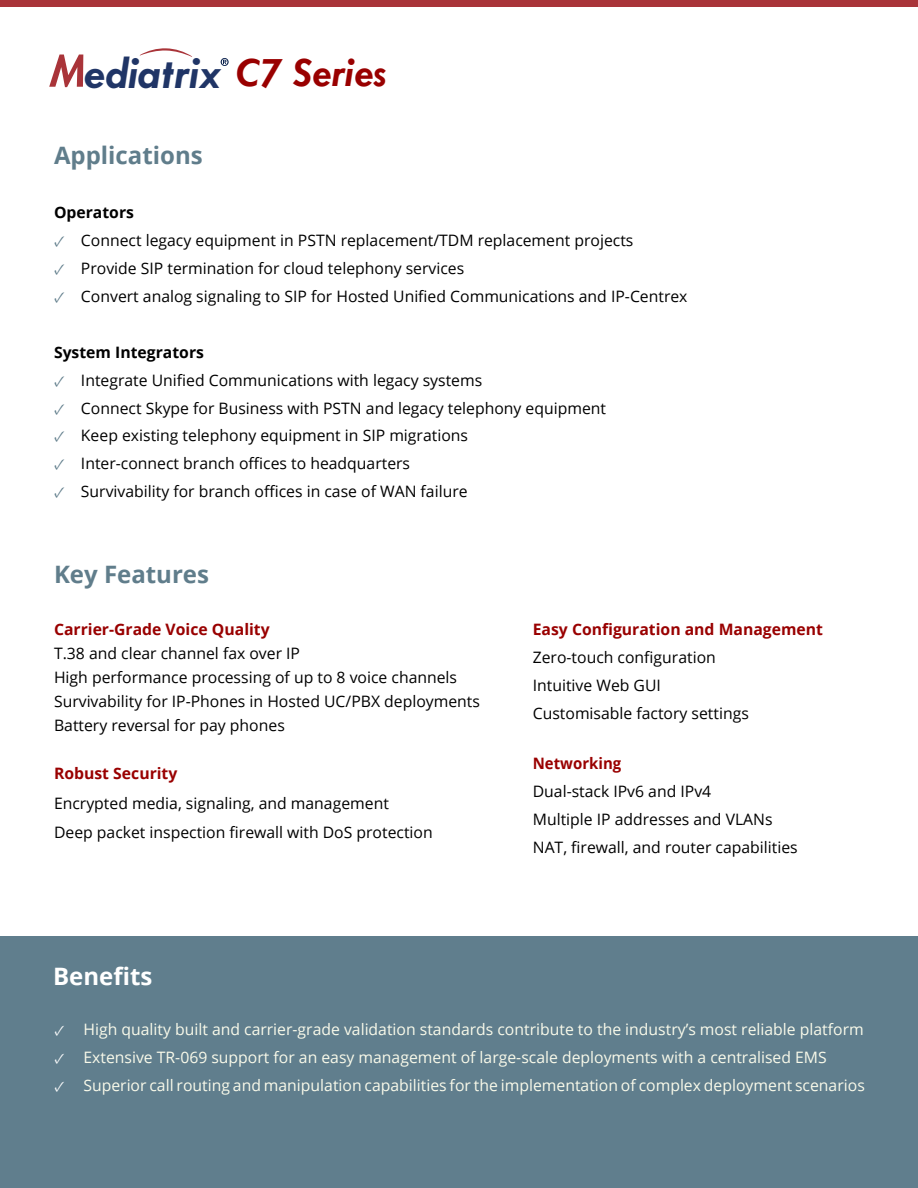
<style>
.page{position:relative;width:918px;height:1188px;background:#fff}
.page>*{position:absolute;margin:0;border:0;box-sizing:border-box;transform-origin:0 0}
.t1{font:italic 700 45.6px "Tw Cen";color:#203566}
.t2{font:700 24px "Open Sans";color:#607d8b}
.t3{font:700 24px "Open Sans";color:#fff}
.t4{font:15.75px/27.9px "Open Sans";color:#000}
.t5{font:15.75px "Open Sans";color:#f9faea}
.t6{font:700 15.75px "Open Sans";color:#900}
.t7{font:700 15.75px "Open Sans";color:#000}
.t8{font:700 15.75px "Open Sans";color:#900;scale:.95 1}
.s1{font-size:42px;color:#900}
.s2{font-family:"Minion Pro";color:#607d8b}
.s3{font-family:"Minion Pro";font-size:15px;color:#fff}
</style>
<div class="page">
<div style="left:0;top:0;width:918px;height:7px;background:#a93439"></div>
<div style="left:0;top:936px;width:918px;height:252px;background:#607e8d"></div>
<svg style="left:49px;top:55px;width:34px;height:32px"></svg>
<svg style="left:140px;top:48px;width:52px;height:9px"></svg>
<svg style="left:221px;top:58px;width:8px;height:8px"></svg>
<h1 class="t1" style="left:83px;top:46px;width:305px">ediatrix <span class="s1">C7 Series</span></h1>
<h2 class="t2" style="left:54px;top:139px;width:150px">Applications</h2>
<p class="t7" style="left:54px;top:201px;width:82px">Operators</p>
<p class="t4" style="left:54px;top:226px;width:581px"><span class="s2">✓</span> Connect legacy equipment in PSTN replacement/TDM replacement projects</p>
<p class="t4" style="left:54px;top:254px;width:412px"><span class="s2">✓</span> Provide SIP termination for cloud telephony services</p>
<p class="t4" style="left:54px;top:282px;width:635px"><span class="s2">✓</span> Convert analog signaling to SIP for Hosted Unified Communications and IP-Centrex</p>
<p class="t7" style="left:54px;top:341px;width:152px">System Integrators</p>
<p class="t4" style="left:54px;top:366px;width:430px"><span class="s2">✓</span> Integrate Unified Communications with legacy systems</p>
<p class="t4" style="left:54px;top:393px;width:554px"><span class="s2">✓</span> Connect Skype for Business with PSTN and legacy telephony equipment</p>
<p class="t4" style="left:54px;top:421px;width:416px"><span class="s2">✓</span> Keep existing telephony equipment in SIP migrations</p>
<p class="t4" style="left:54px;top:449px;width:358px"><span class="s2">✓</span> Inter-connect branch offices to headquarters</p>
<p class="t4" style="left:54px;top:477px;width:415px"><span class="s2">✓</span> Survivability for branch offices in case of WAN failure</p>
<h2 class="t2" style="left:54px;top:558px;width:157px">Key Features</h2>
<p class="t6" style="left:54px;top:618px;width:217px">Carrier-Grade Voice Quality</p>
<p class="t4" style="left:54px;top:641px;width:427px;line-height:24px">T.38 and clear channel fax over IP<br>High performance processing of up to 8 voice channels Survivability for IP-Phones in Hosted UC/PBX deployments Battery reversal for pay phones</p>
<p class="t6" style="left:54px;top:762px;width:125px">Robust Security</p>
<p class="t4" style="left:54px;top:788px;width:380px;line-height:29.4px">Encrypted media, signaling, and management<br>Deep packet inspection firewall with DoS protection</p>
<h2 class="t3" style="left:53px;top:959px;width:101px">Benefits</h2>
<p class="t6" style="left:533px;top:618px;width:292px">Easy Configuration and Management</p>
<p class="t4" style="left:533px;top:643px;width:218px">Zero-touch configuration<br>Intuitive Web GUI<br>Customisable factory settings</p>
<p class="t8" style="left:533px;top:752px;width:95px">Networking</p>
<p class="t4" style="left:533px;top:777px;width:266px">Dual-stack IPv6 and IPv4<br>Multiple IP addresses and VLANs<br>NAT, firewall, and router capabilities</p>
<p class="t5" style="left:55px;top:1019px;width:811px"><span class="s3">✓</span> High quality built and carrier-grade validation standards contribute to the industry’s most reliable platform</p>
<p class="t5" style="left:55px;top:1046px;width:774px"><span class="s3">✓</span> Extensive TR-069 support for an easy management of large-scale deployments with a centralised EMS</p>
<p class="t5" style="left:55px;top:1074px;width:812px"><span class="s3">✓</span> Superior call routing and manipulation capabilities for the implementation of complex deployment scenarios</p>
</div>
